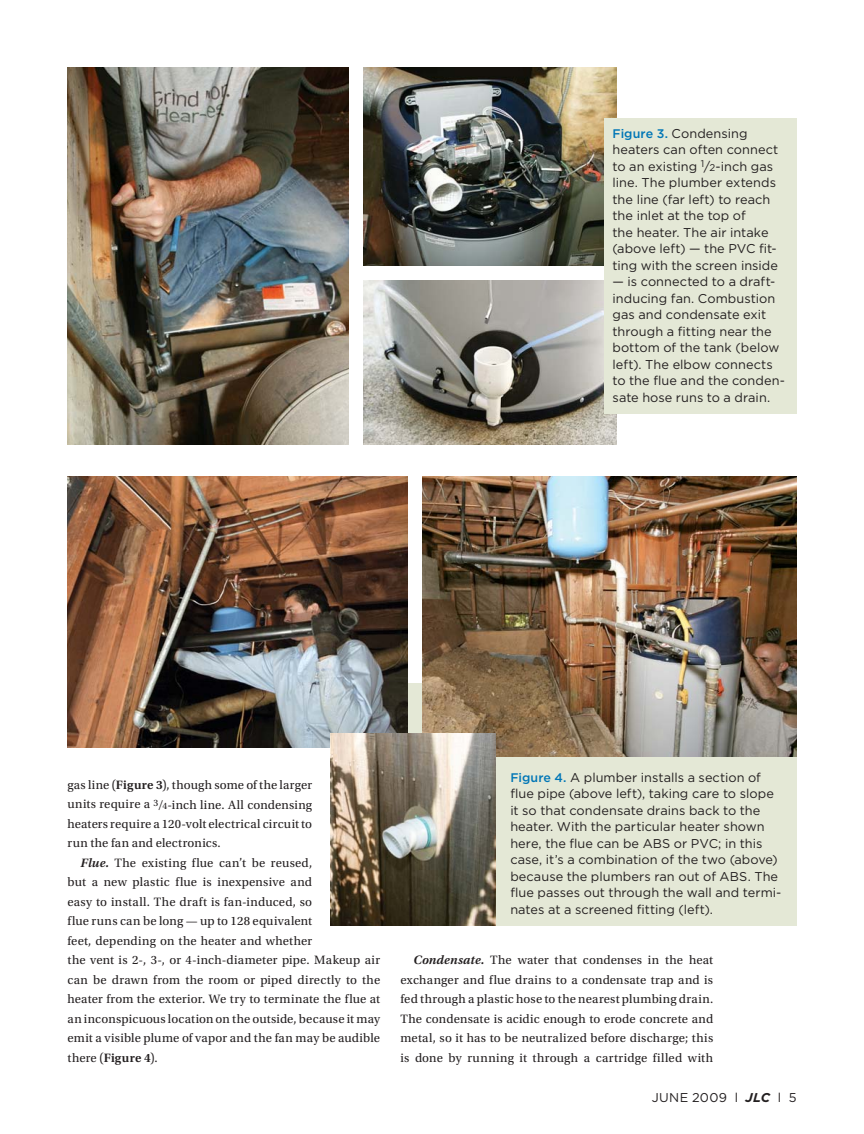
<style>
.page{position:relative;width:864px;height:1134px;background:#fff}
.page>*{position:absolute;margin:0;border:0;box-sizing:border-box;transform-origin:0 0}
.t1{font:12.75px/19.5px "Utopia Std";letter-spacing:.015em;color:#231f20;text-align:justify}
.t2{font:12.75px/16.5px "Gotham";letter-spacing:.005em;color:#231f20}
.t3{font:12.75px "Gotham";letter-spacing:.03em;color:#231f20}
.s1{font-weight:500;font-size:12.45px;color:#0076b6}
.s2{font-size:9.75px}
.s3{font-weight:600}
.s4{font-weight:600;font-style:italic}
.s5{font-weight:700;font-style:italic}
</style>
<div class="page">
<img style="left:68px;top:68px;width:281px;height:377px">
<img style="left:364px;top:68px;width:252px;height:197px">
<img style="left:364px;top:280px;width:252px;height:165px">
<div style="left:604px;top:118px;width:192px;height:296px;background:#e4e8d6"></div>
<div style="left:351px;top:683px;width:445px;height:243px;background:#e4e8d6"></div>
<img style="left:423px;top:476px;width:373px;height:281px">
<img style="left:68px;top:476px;width:340px;height:272px">
<img style="left:330px;top:734px;width:165px;height:192px">
<p class="t2" style="left:613px;top:126px;width:167px"><span class="s1">Figure 3.</span> Condensing heaters can often connect to an existing <sup>1</sup>/<span class="s2">2</span>-inch gas line. The plumber extends the line (far left) to reach the inlet at the top of<br>the heater. The air intake (above left) — the PVC fit&shy;ting with the screen inside</p>
<p class="t2" style="left:613px;top:274px;width:174px">— is connected to a draft&shy;inducing fan. Combustion gas and condensate exit through a fitting near the bottom of the tank (below left). The elbow connects to the flue and the conden&shy;sate hose runs to a drain.</p>
<p class="t1" style="left:67px;top:776px;width:246px">gas line (<span class="s3">Figure 3</span>), though some of the larger units require a <sup>3</sup>/<span class="s2">4</span>-inch line. All condensing heaters require a 120-volt electrical circuit to run the fan and electronics.</p>
<p class="t1" style="left:68px;top:854px;width:314px;text-align:left;text-indent:13px"><span class="s4">Flue.</span> The existing flue can’t be reused,<br>but a new plastic flue is inexpensive and<br>easy to install. The draft is fan-induced, so<br>flue runs can be long — up to 128 equivalent<br>feet, depending on the heater and whether<br>the vent is 2-, 3-, or 4-inch-diameter pipe. Makeup air can be drawn from the room or piped directly to the heater from the exterior. We try to terminate the flue at an inconspicuous location on the outside, because it may emit a visible plume of vapor and the fan may be audible there (<span class="s3">Figure 4</span>).</p>
<p class="t2" style="left:510px;top:770px;width:273px"><span class="s1">Figure 4.</span> A plumber installs a section of flue pipe (above left), taking care to slope it so that condensate drains back to the heater. With the particular heater shown here, the flue can be ABS or PVC; in this case, it’s a combination of the two (above) because the plumbers ran out of ABS. The flue passes out through the wall and termi&shy;nates at a screened fitting (left).</p>
<p class="t1" style="left:400px;top:952px;width:314px;text-indent:13px"><span class="s4">Condensate.</span> The water that condenses in the heat exchanger and flue drains to a condensate trap and is fed through a plastic hose to the nearest plumbing drain.<br>The condensate is acidic enough to erode concrete and metal, so it has to be neutralized before discharge; this is done by running it through a cartridge filled with</p>
<p class="t3" style="left:652px;top:1092px;width:146px">JUNE 2009 l <span class="s5">JLC</span> l 5</p>
</div>
